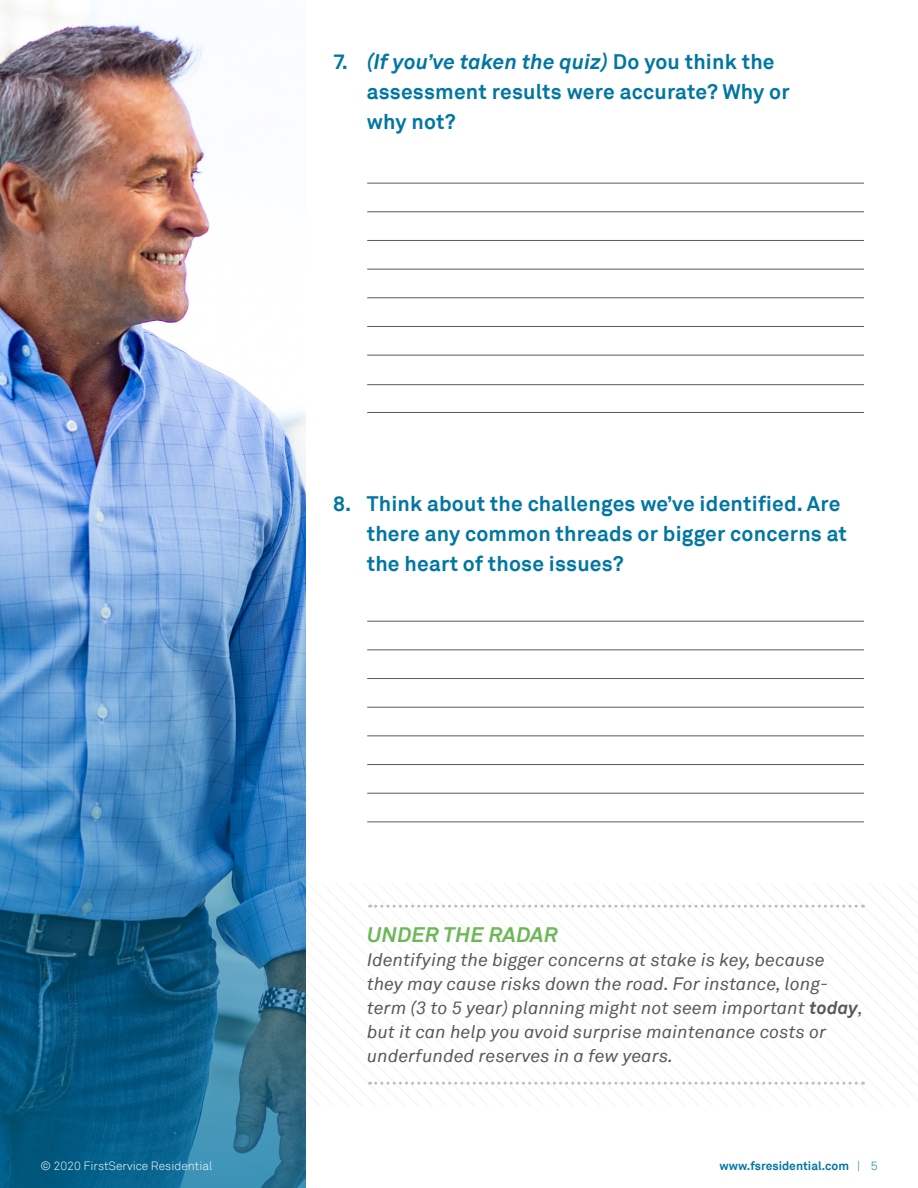
<style>
.page{position:relative;width:918px;height:1188px;background:#fff}
.page>*{position:absolute;margin:0;border:0;box-sizing:border-box;transform-origin:0 0}
.t1{font:700 21px/30px "Akkurat";letter-spacing:.01em;color:#0076a3}
.t2{font:italic 700 21px "Akkurat";letter-spacing:.01em;color:#6db758}
.t3{font:italic 18px/24px "Akkurat";letter-spacing:.01em;color:#57585a}
.t4{font:300 12px "Akkurat";color:#fff}
.t5{font:700 12px "Akkurat";color:#0076a3}
.s1{font-style:italic}
.s2{font-weight:700}
.s3{font-weight:300}
</style>
<div class="page">
<svg style="left:370px;top:905px;width:493px;height:3px"></svg>
<svg style="left:368px;top:1040px;width:497px;height:66px"></svg>
<img style="left:0;top:0;width:306px;height:1188px">
<hr style="left:367px;top:412px;width:497px;height:1px;background:#57585a">
<hr style="left:367px;top:384px;width:497px;height:1px;background:#57585a">
<hr style="left:367px;top:355px;width:497px;height:1px;background:#57585a">
<hr style="left:367px;top:326px;width:497px;height:1px;background:#57585a">
<hr style="left:367px;top:298px;width:497px;height:1px;background:#57585a">
<hr style="left:367px;top:269px;width:497px;height:1px;background:#57585a">
<hr style="left:367px;top:240px;width:497px;height:1px;background:#57585a">
<hr style="left:367px;top:212px;width:497px;height:1px;background:#57585a">
<hr style="left:367px;top:183px;width:497px;height:1px;background:#57585a">
<hr style="left:367px;top:822px;width:497px;height:1px;background:#57585a">
<hr style="left:367px;top:793px;width:497px;height:1px;background:#57585a">
<hr style="left:367px;top:764px;width:497px;height:1px;background:#57585a">
<hr style="left:367px;top:707px;width:497px;height:1px;background:#57585a">
<hr style="left:367px;top:678px;width:497px;height:1px;background:#57585a">
<hr style="left:367px;top:650px;width:497px;height:1px;background:#57585a">
<hr style="left:367px;top:736px;width:497px;height:1px;background:#57585a">
<hr style="left:367px;top:621px;width:497px;height:1px;background:#57585a">
<p class="t1" style="left:367px;top:47px;width:424px;text-indent:-34px">7. <span class="s1">(If you’ve taken the quiz)</span> Do you think the assessment results were accurate? Why or why not?</p>
<p class="t1" style="left:367px;top:489px;width:482px;text-indent:-34px">8. Think about the challenges we’ve identified. Are there any common threads or bigger concerns at the heart of those issues?</p>
<p class="t2" style="left:367px;top:922px;width:193px">UNDER THE RADAR</p>
<p class="t3" style="left:367px;top:948px;width:498px">Identifying the bigger concerns at stake is key, because they may cause risks down the road. For instance, long&shy;term (3 to 5 year) planning might not seem important <span class="s2">today</span>, but it can help you avoid surprise maintenance costs or underfunded reserves in a few years.</p>
<p class="t4" style="left:40px;top:1158px;width:174px">© 2020 FirstService Residential</p>
<p class="t5" style="left:720px;top:1158px;width:159px">www.fsresidential.com <span class="s3">| 5</span></p>
</div>
